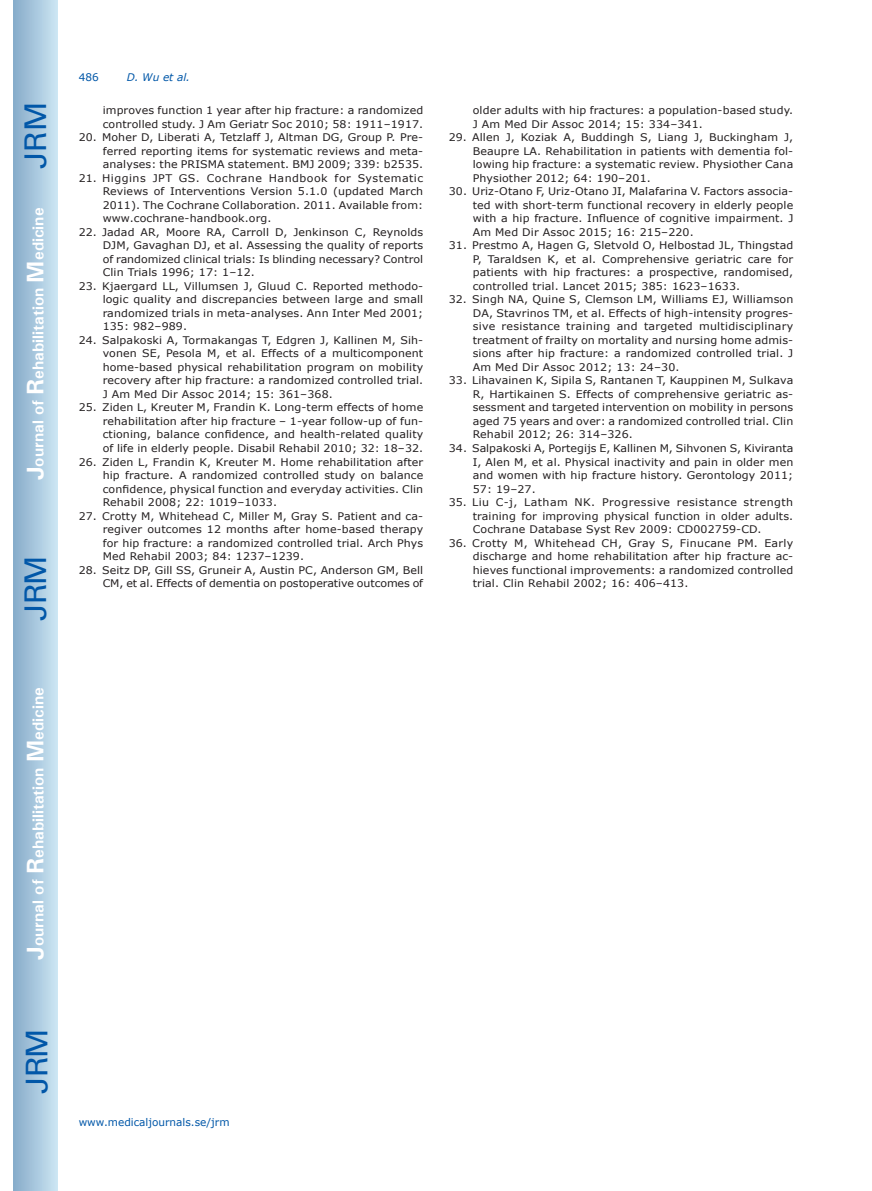
<style>
.page{position:relative;width:872px;height:1191px;background:#fff}
.page>*{position:absolute;margin:0;border:0;box-sizing:border-box;transform-origin:0 0}
.t1{font:30px "Univers";letter-spacing:-.03em;color:#0157a8}
.t2{font:700 15.75px "Univers";color:#fff}
.t3{font:10.5px/13.5px "Verdana";letter-spacing:.01em;color:#231f20;text-align:justify;scale:1.05 1}
.t4{font:10.5px "Verdana";color:#0157a8}
.t5{font:italic 10.5px "Verdana";color:#0157a8}
.s1{font-size:24px}
</style>
<div class="page">
<div style="left:14px;top:0;width:43px;height:1191px;background:linear-gradient(to right,#88acca,#cbe5f2)"></div>
<h1 class="t1" style="left:18px;top:169px;width:68px;rotate:-90deg">JRM</h1>
<h2 class="t2" style="left:28px;top:480px;width:274px;rotate:-90deg"><span class="s1">J</span>ournal of <span class="s1">R</span>ehabilitation <span class="s1">M</span>edicine</h2>
<h1 class="t1" style="left:18px;top:620px;width:67px;rotate:-90deg">JRM</h1>
<h2 class="t2" style="left:28px;top:959px;width:274px;rotate:-90deg"><span class="s1">J</span>ournal of <span class="s1">R</span>ehabilitation <span class="s1">M</span>edicine</h2>
<h1 class="t1" style="left:19px;top:1093px;width:67px;rotate:-90deg">JRM</h1>
<p class="t4" style="left:79px;top:70px;width:22px">486</p>
<p class="t5" style="left:127px;top:70px;width:65px">D. Wu et al.</p>
<p class="t3" style="left:103px;top:104px;width:307px">improves function 1 year after hip fracture: a randomized controlled study. J Am Geriatr Soc 2010; 58: 1911–1917.</p>
<p class="t3" style="left:103px;top:131px;width:307px;text-indent:-24px">20. Moher D, Liberati A, Tetzlaff J, Altman DG, Group P. Pre&shy;ferred reporting items for systematic reviews and meta&shy;analyses: the PRISMA statement. BMJ 2009; 339: b2535.</p>
<p class="t3" style="left:103px;top:171px;width:307px;text-indent:-24px">21. Higgins JPT GS. Cochrane Handbook for Systematic Reviews of Interventions Version 5.1.0 (updated March 2011). The Cochrane Collaboration. 2011. Available from: www.cochrane-handbook.org.</p>
<p class="t3" style="left:103px;top:225px;width:307px;text-indent:-24px">22. Jadad AR, Moore RA, Carroll D, Jenkinson C, Reynolds DJM, Gavaghan DJ, et al. Assessing the quality of reports of randomized clinical trials: Is blinding necessary? Control Clin Trials 1996; 17: 1–12.</p>
<p class="t3" style="left:103px;top:279px;width:307px;text-indent:-24px">23. Kjaergard LL, Villumsen J, Gluud C. Reported methodo&shy;logic quality and discrepancies between large and small randomized trials in meta-analyses. Ann Inter Med 2001; 135: 982–989.</p>
<p class="t3" style="left:103px;top:333px;width:307px;text-indent:-24px">24. Salpakoski A, Tormakangas T, Edgren J, Kallinen M, Sih&shy;vonen SE, Pesola M, et al. Effects of a multicomponent home-based physical rehabilitation program on mobility recovery after hip fracture: a randomized controlled trial.<br>J Am Med Dir Assoc 2014; 15: 361–368.</p>
<p class="t3" style="left:103px;top:401px;width:307px;text-indent:-24px">25. Ziden L, Kreuter M, Frandin K. Long-term effects of home rehabilitation after hip fracture – 1-year follow-up of fun&shy;ctioning, balance confidence, and health-related quality of life in elderly people. Disabil Rehabil 2010; 32: 18–32.</p>
<p class="t3" style="left:103px;top:455px;width:307px;text-indent:-24px">26. Ziden L, Frandin K, Kreuter M. Home rehabilitation after hip fracture. A randomized controlled study on balance confidence, physical function and everyday activities. Clin Rehabil 2008; 22: 1019–1033.</p>
<p class="t3" style="left:103px;top:509px;width:307px;text-indent:-24px">27. Crotty M, Whitehead C, Miller M, Gray S. Patient and ca&shy;regiver outcomes 12 months after home-based therapy for hip fracture: a randomized controlled trial. Arch Phys Med Rehabil 2003; 84: 1237–1239.</p>
<p class="t3" style="left:79px;top:563px;width:330px;text-align:right">28. Seitz DP, Gill SS, Gruneir A, Austin PC, Anderson GM, Bell<br>CM, et al. Effects of dementia on postoperative outcomes of</p>
<p class="t3" style="left:473px;top:104px;width:307px">older adults with hip fractures: a population-based study.<br>J Am Med Dir Assoc 2014; 15: 334–341.</p>
<p class="t3" style="left:473px;top:131px;width:307px;text-indent:-24px">29. Allen J, Koziak A, Buddingh S, Liang J, Buckingham J, Beaupre LA. Rehabilitation in patients with dementia fol&shy;lowing hip fracture: a systematic review. Physiother Cana Physiother 2012; 64: 190–201.</p>
<p class="t3" style="left:473px;top:185px;width:307px;text-indent:-24px">30. Uriz-Otano F, Uriz-Otano JI, Malafarina V. Factors associa&shy;ted with short-term functional recovery in elderly people with a hip fracture. Influence of cognitive impairment. J Am Med Dir Assoc 2015; 16: 215–220.</p>
<p class="t3" style="left:473px;top:239px;width:307px;text-indent:-24px">31. Prestmo A, Hagen G, Sletvold O, Helbostad JL, Thingstad P, Taraldsen K, et al. Comprehensive geriatric care for patients with hip fractures: a prospective, randomised, controlled trial. Lancet 2015; 385: 1623–1633.</p>
<p class="t3" style="left:473px;top:293px;width:307px;text-indent:-24px">32. Singh NA, Quine S, Clemson LM, Williams EJ, Williamson DA, Stavrinos TM, et al. Effects of high-intensity progres&shy;sive resistance training and targeted multidisciplinary treatment of frailty on mortality and nursing home admis&shy;sions after hip fracture: a randomized controlled trial. J Am Med Dir Assoc 2012; 13: 24–30.</p>
<p class="t3" style="left:473px;top:374px;width:307px;text-indent:-24px">33. Lihavainen K, Sipila S, Rantanen T, Kauppinen M, Sulkava R, Hartikainen S. Effects of comprehensive geriatric as&shy;sessment and targeted intervention on mobility in persons aged 75 years and over: a randomized controlled trial. Clin Rehabil 2012; 26: 314–326.</p>
<p class="t3" style="left:473px;top:441px;width:307px;text-indent:-24px">34. Salpakoski A, Portegijs E, Kallinen M, Sihvonen S, Kiviranta I, Alen M, et al. Physical inactivity and pain in older men and women with hip fracture history. Gerontology 2011; 57: 19–27.</p>
<p class="t3" style="left:473px;top:495px;width:307px;text-indent:-24px">35. Liu C-j, Latham NK. Progressive resistance strength training for improving physical function in older adults.<br>Cochrane Database Syst Rev 2009: CD002759-CD.</p>
<p class="t3" style="left:473px;top:536px;width:307px;text-indent:-24px">36. Crotty M, Whitehead CH, Gray S, Finucane PM. Early discharge and home rehabilitation after hip fracture ac&shy;hieves functional improvements: a randomized controlled trial. Clin Rehabil 2002; 16: 406–413.</p>
<p class="t4" style="left:79px;top:1114px;width:152px">www.medicaljournals.se/jrm</p>
</div>
